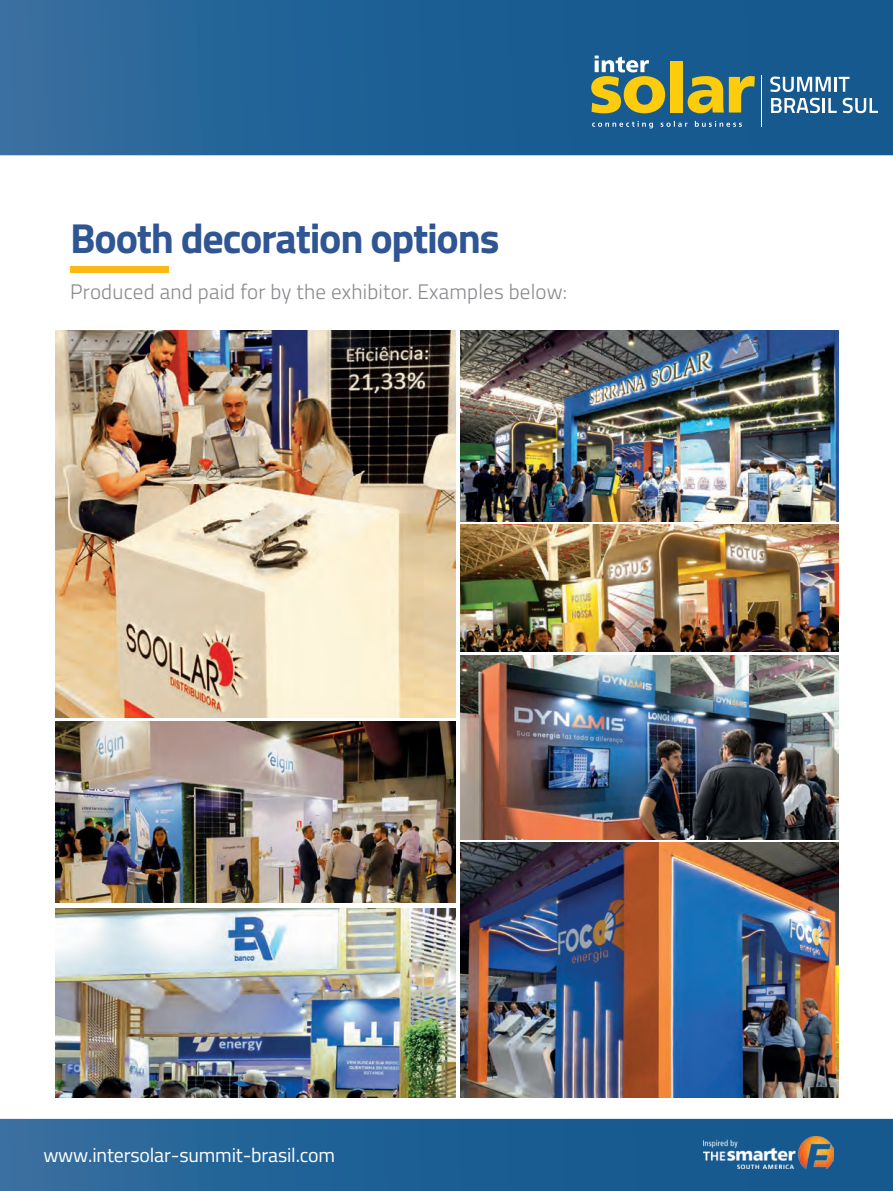
<style>
.page{position:relative;width:893px;height:1191px;background:#fff}
.page>*{position:absolute;margin:0;border:0;box-sizing:border-box;transform-origin:0 0}
.t1{font:700 42px "Titillium";letter-spacing:-.03em;color:#305593}
.t2{font:300 21px "Titillium";letter-spacing:.01em;color:#87898c}
.t3{font:19.95px "Titillium";letter-spacing:-.01em;color:#fff}
</style>
<div class="page">
<svg style="left:0;top:0;width:893px;height:155px;background:#206094"></svg>
<svg style="left:0;top:1118px;width:893px;height:73px;background:#266496"></svg>
<svg style="left:592px;top:121px;width:150px;height:7px"></svg>
<hr style="left:761px;top:75px;width:1px;height:52px;background:#fff">
<svg style="left:770px;top:77px;width:61px;height:15px"></svg>
<hr style="left:834px;top:77px;width:3px;height:15px;background:#fff">
<svg style="left:839px;top:77px;width:10px;height:15px"></svg>
<svg style="left:771px;top:98px;width:49px;height:15px"></svg>
<hr style="left:822px;top:98px;width:3px;height:15px;background:#fff">
<svg style="left:828px;top:98px;width:9px;height:15px"></svg>
<svg style="left:843px;top:98px;width:35px;height:15px"></svg>
<svg style="left:591px;top:56px;width:74px;height:57px;background:#8b9864"></svg>
<div style="left:670px;top:61px;width:12px;height:51px;background:#fdcc0c"></div>
<svg style="left:688px;top:76px;width:67px;height:37px;background:#a29e3f"></svg>
<div style="left:70px;top:266px;width:99px;height:6px;background:#fcb814"></div>
<img style="left:55px;top:721px;width:401px;height:181px">
<img style="left:461px;top:655px;width:378px;height:184px">
<img style="left:55px;top:331px;width:401px;height:386px">
<img style="left:461px;top:331px;width:378px;height:190px">
<img style="left:55px;top:908px;width:401px;height:189px">
<img style="left:461px;top:842px;width:378px;height:255px">
<img style="left:461px;top:524px;width:378px;height:127px">
<h1 class="t1" style="left:70px;top:206px;width:431px">Booth decoration options</h1>
<p class="t2" style="left:70px;top:276px;width:498px">Produced and paid for by the exhibitor. Examples below:</p>
<p class="t3" style="left:43px;top:1140px;width:293px">www.intersolar-summit-brasil.com</p>
</div>
